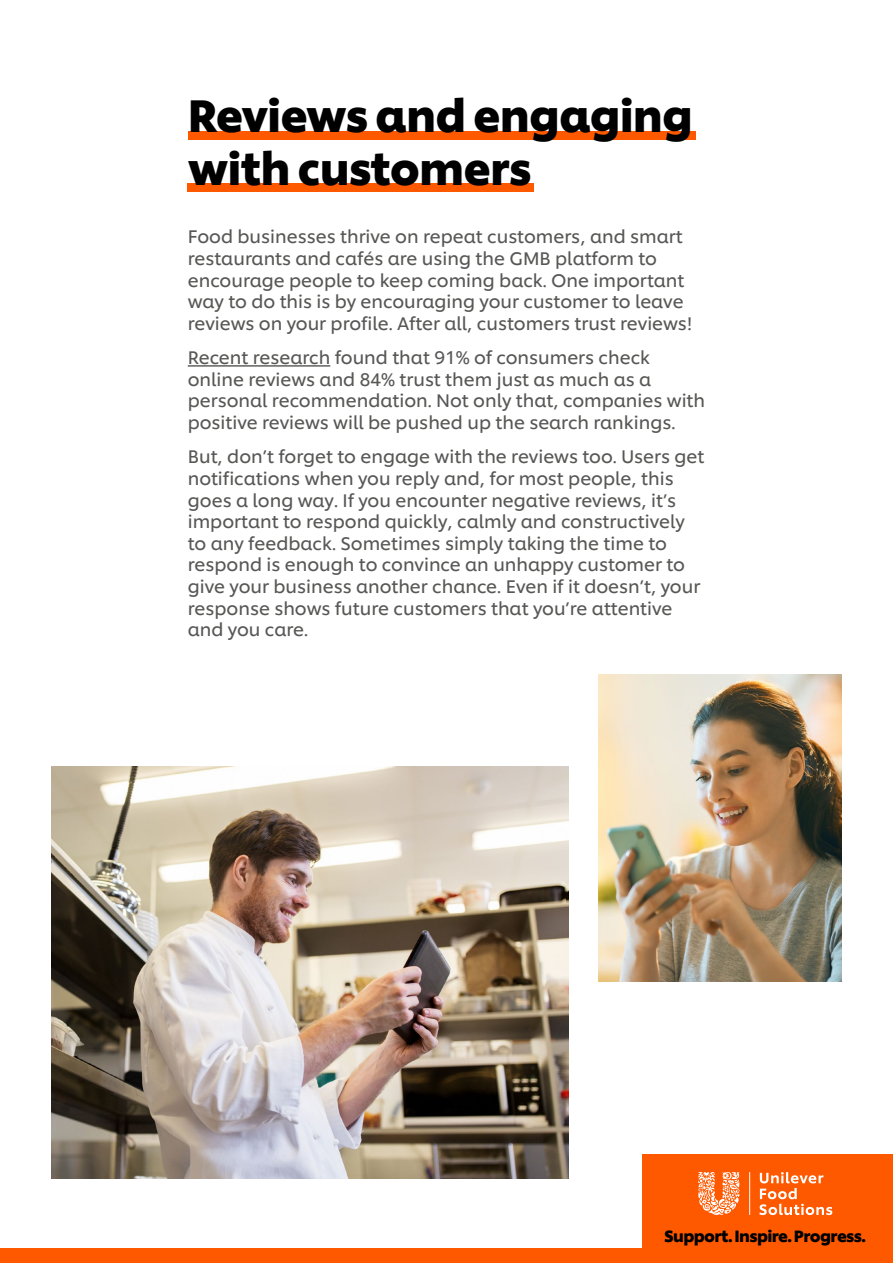
<style>
.page{position:relative;width:893px;height:1263px;background:#fff}
.page>*{position:absolute;margin:0;border:0;box-sizing:border-box;transform-origin:0 0}
.t1{font:700 45px/52.5px "Unilever Shilling";letter-spacing:-.02em;color:#000}
.t2{font:18px/21.6px "Unilever Shilling";color:#575756}
.t3{font:700 16.2px "Unilever Shilling";letter-spacing:-.04em;color:#000}
</style>
<div class="page">
<div style="left:188px;top:183px;width:346px;height:9px;background:#ff5900"></div>
<div style="left:188px;top:131px;width:508px;height:8px;background:#ff5900"></div>
<hr style="left:188px;top:365px;width:142px;height:2px;background:#575756">
<img style="left:51px;top:767px;width:517px;height:411px">
<img style="left:598px;top:674px;width:244px;height:307px">
<div style="left:0;top:1248px;width:893px;height:15px;background:#ff5900"></div>
<div style="left:643px;top:1154px;width:250px;height:95px;background:#ff5900"></div>
<svg style="left:698px;top:1172px;width:41px;height:43px"></svg>
<hr style="left:749px;top:1172px;width:1px;height:43px;background:#fff">
<svg style="left:759px;top:1172px;width:73px;height:43px"></svg>
<h1 class="t1" style="left:188px;top:86px;width:507px">Reviews and engaging with customers</h1>
<p class="t2" style="left:188px;top:225px;width:506px">Food businesses thrive on repeat customers, and smart restaurants and cafés are using the GMB platform to encourage people to keep coming back. One important way to do this is by encouraging your customer to leave reviews on your profile. After all, customers trust reviews!</p>
<p class="t2" style="left:188px;top:345px;width:519px">Recent research found that 91% of consumers check online reviews and 84% trust them just as much as a personal recommendation. Not only that, companies with positive reviews will be pushed up the search rankings.</p>
<p class="t2" style="left:188px;top:445px;width:518px">But, don’t forget to engage with the reviews too. Users get notifications when you reply and, for most people, this goes a long way. If you encounter negative reviews, it’s important to respond quickly, calmly and constructively to any feedback. Sometimes simply taking the time to respond is enough to convince an unhappy customer to give your business another chance. Even if it doesn’t, your response shows future customers that you’re attentive and you care.</p>
<p class="t3" style="left:664px;top:1223px;width:203px">Support. Inspire. Progress.</p>
</div>
